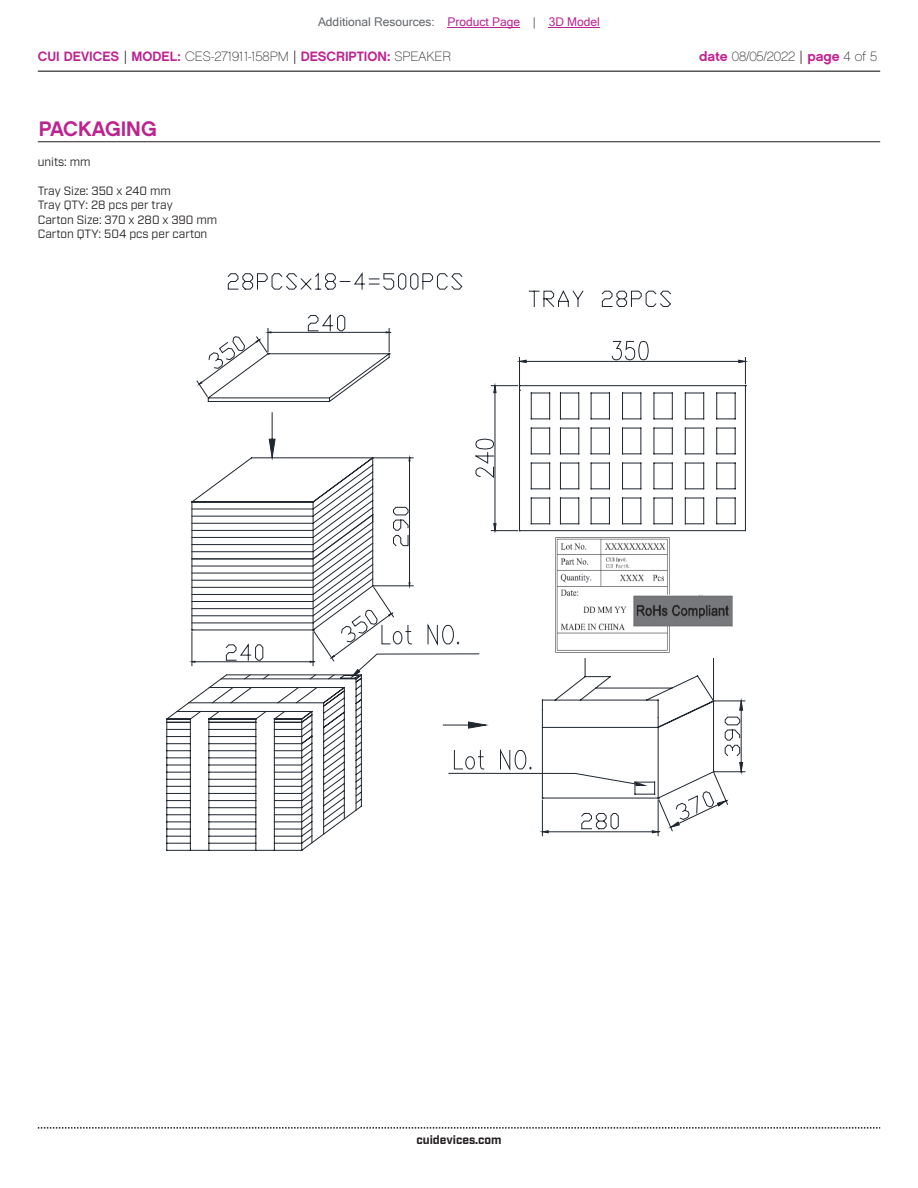
<style>
.page{position:relative;width:918px;height:1188px;background:#fff}
.page>*{position:absolute;margin:0;border:0;box-sizing:border-box;transform-origin:0 0}
.t1{font:21px "Chalet New York Nineteen Sixty";color:#bd238f}
.t2{font:13.5px "Chalet New York Nineteen Sixty";color:#bd238f}
.t3{font:13.5px "Chalet Paris Nineteen Sixty";letter-spacing:-.005em;color:#231f20}
.t4{font:12px/14.4px "Industry";color:#231f20}
.t5{font:12px "Microsoft Sans Serif";color:#63676b}
.t6{font:700 12px "Industry";color:#231f20}
.s1{color:#bd238f}
.s2{font-family:"Industry";color:#231f20}
.s3{font-family:"Chalet Paris Nineteen Sixty";color:#231f20}
.s4{font-family:"Chalet New York Nineteen Sixty";color:#bd238f}
.s5{font-family:"Industry"}
</style>
<div class="page">
<hr style="left:38px;top:71px;width:842px;height:1px;background:#231f20">
<svg style="left:38px;top:1127px;width:842px;height:2px"></svg>
<hr style="left:38px;top:141px;width:842px;height:1px;background:#231f20">
<svg style="left:196px;top:342px;width:31px;height:43px"></svg>
<svg style="left:227px;top:272px;width:444px;height:113px"></svg>
<svg style="left:268px;top:357px;width:222px;height:28px"></svg>
<svg style="left:490px;top:340px;width:256px;height:192px"></svg>
<svg style="left:493px;top:379px;width:4px;height:6px"></svg>
<svg style="left:166px;top:385px;width:570px;height:466px"></svg>
<svg style="left:166px;top:456px;width:294px;height:388px"></svg>
<svg style="left:348px;top:653px;width:308px;height:142px"></svg>
<svg style="left:442px;top:694px;width:302px;height:140px"></svg>
<img style="left:553px;top:535px;width:183px;height:122px">
<div style="left:585px;top:636px;width:60px;height:10px;background:#fff"></div>
<hr style="left:448px;top:27px;width:72px;height:1px;background:#bd238f">
<hr style="left:549px;top:27px;width:51px;height:1px;background:#bd238f">
<p class="t5" style="left:318px;top:15px;width:283px">Additional Resources: <span class="s1">Product Page</span> | <span class="s1">3D Model</span></p>
<p class="t2" style="left:38px;top:47px;width:415px">CUI DEVICES <span class="s2">|</span> MODEL: <span class="s3">CES-271911-158PM</span> <span class="s2">|</span> DESCRIPTION: <span class="s3">SPEAKER</span></p>
<p class="t3" style="left:699px;top:48px;width:179px"><span class="s4">date</span> 08/05/2022 <span class="s5">|</span> <span class="s4">page</span> 4 of 5</p>
<h1 class="t1" style="left:39px;top:115px;width:119px">PACKAGING</h1>
<p class="t4" style="left:38px;top:155px;width:54px">units: mm</p>
<p class="t4" style="left:38px;top:184px;width:181px">Tray Size: 350 x 240 mm<br>Tray QTY: 28 pcs per tray<br>Carton Size: 370 x 280 x 390 mm<br>Carton QTY: 504 pcs per carton</p>
<p class="t6" style="left:416px;top:1132px;width:87px">cuidevices.com</p>
</div>
